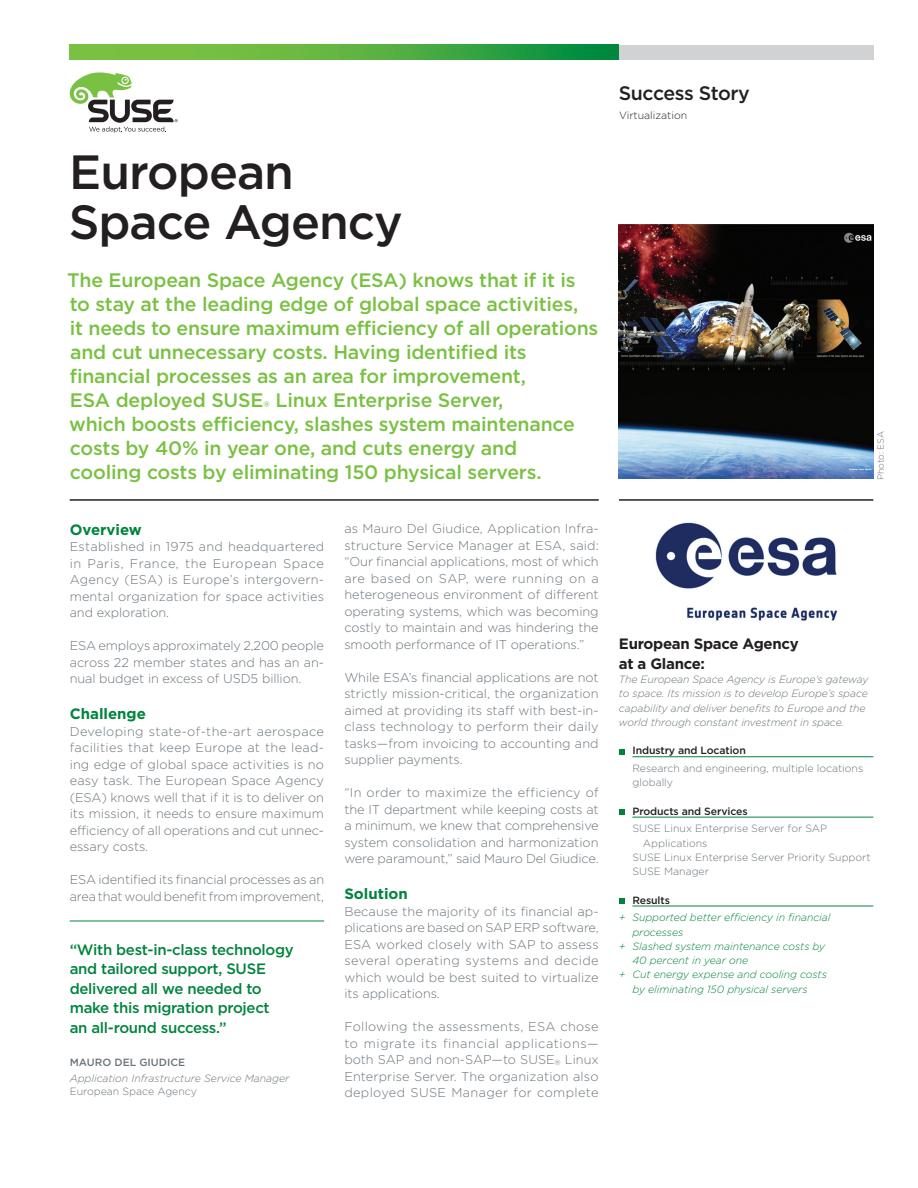
<style>
.page{position:relative;width:918px;height:1188px;background:#fff}
.page>*{position:absolute;margin:0;border:0;box-sizing:border-box;transform-origin:0 0}
.headline_32_33-black{font:500 48px/49.5px "Gotham";letter-spacing:-.02em;color:#231f20}
.intro1_bold_13_16{font:500 19.5px/24px "Gotham";letter-spacing:-.01em;color:#79c142}
.name_-_collateral_pi{font:500 19.5px "Gotham";letter-spacing:-.02em;color:#231f20}
.subhead1_10_13{font:500 15px/19.5px "Gotham";letter-spacing:-.02em;color:#00843d}
.subhead_10_13-black{font:700 15px/19.5px "Gotham";letter-spacing:-.02em;color:#231f20}
.subhead_10_13-green{font:700 15px "Gotham";color:#00843d}
.body1{font:300 12.75px/16.5px "Gotham";letter-spacing:-.005em;color:#6a747b;text-align:justify}
.caption_7_9_5_italic{font:italic 300 10.5px/14.2px "Gotham";letter-spacing:-.005em;color:#6a747b}
.caption_7_9_5_italic-2{font:italic 300 10.5px/14.2px "Gotham";letter-spacing:-.005em;color:#00843d}
.caption_7_9_5-grey{font:300 10.5px/14.2px "Gotham";color:#6a747b}
.caption_7_9_5_rule_b{font:500 10.5px "Gotham";letter-spacing:-.01em;color:#231f20}
.subhead2_7_5_11{font:italic 300 10.5px "Gotham";color:#6a747b}
.subhead2_7_5_11-2{font:300 10.5px "Gotham";color:#6a747b}
.quote_name_7_11-grey{font:500 10.5px "Gotham";color:#6a747b}
.caption_7pt{font:300 10.5px "Gotham";color:#231f20}
.body1-2{font:300 9px "Gotham";letter-spacing:-.015em;color:#6a747b}
.intro1_bold_13_16-2{font:500 7.8px "Gotham";color:#79c142}
.s1{font-size:7.5px}
</style>
<div class="page">
<hr style="left:70px;top:499px;width:529px;height:2px;background:#231f20">
<hr style="left:619px;top:499px;width:254px;height:2px;background:#231f20">
<img style="left:619px;top:225px;width:254px;height:254px">
<div style="left:619px;top:45px;width:254px;height:14px;background:#d1d2d4"></div>
<svg style="left:70px;top:45px;width:549px;height:14px;background:#50ae41"></svg>
<svg style="left:69px;top:72px;width:109px;height:61px"></svg>
<hr style="left:70px;top:921px;width:254px;height:1px;background:#00843d">
<hr style="left:632px;top:756px;width:241px;height:1px;background:#00843d">
<hr style="left:632px;top:817px;width:241px;height:1px;background:#00843d">
<hr style="left:632px;top:906px;width:241px;height:1px;background:#00843d">
<svg style="left:619px;top:749px;width:5px;height:5px"></svg>
<svg style="left:619px;top:810px;width:5px;height:5px"></svg>
<svg style="left:619px;top:899px;width:5px;height:5px"></svg>
<img style="left:655px;top:522px;width:183px;height:99px">
<p class="headline_32_33-black" style="left:69px;top:147px;width:335px">European<br>Space Agency</p>
<p class="intro1_bold_13_16" style="left:67px;top:268px;width:533px">The European Space Agency (ESA) knows that if it is to stay at the leading edge of global space activities,<br>it needs to ensure maximum efficiency of all operations and cut unnecessary costs. Having identified its financial processes as an area for improvement,<br>ESA deployed SUSE</p>
<p class="intro1_bold_13_16" style="left:69px;top:388px;width:507px;text-indent:206px">Linux Enterprise Server,<br>which boosts efficiency, slashes system maintenance costs by 40% in year one, and cuts energy and cooling costs by eliminating 150 physical servers.</p>
<p class="intro1_bold_13_16-2" style="left:263px;top:400px;width:8px">®</p>
<p class="subhead_10_13-green" style="left:70px;top:521px;width:74px">Overview</p>
<p class="body1" style="left:70px;top:538px;width:256px">Established in 1975 and headquartered in Paris, France, the European Space Agency (ESA) is Europe’s intergovern&shy;mental organization for space activities and exploration.</p>
<p class="body1" style="left:70px;top:637px;width:256px">ESA employs approximately 2,200 people across 22 member states and has an an&shy;nual budget in excess of USD5 billion.</p>
<p class="subhead_10_13-green" style="left:70px;top:705px;width:78px">Challenge</p>
<p class="body1" style="left:70px;top:723px;width:256px">Developing state-of-the-art aerospace facilities that keep Europe at the lead&shy;ing edge of global space activities is no easy task. The European Space Agency (ESA) knows well that if it is to deliver on its mission, it needs to ensure maximum efficiency of all operations and cut unnec&shy;essary costs.</p>
<p class="body1" style="left:70px;top:871px;width:256px">ESA identified its financial processes as an area that would benefit from improvement,</p>
<p class="subhead1_10_13" style="left:70px;top:939px;width:226px">“With best-in-class technology and tailored support, SUSE delivered all we needed to make this migration project<br>an all-round success.”</p>
<p class="quote_name_7_11-grey" style="left:70px;top:1056px;width:117px">MAURO DEL GIUDICE</p>
<p class="subhead2_7_5_11" style="left:70px;top:1073px;width:221px">Application Infrastructure Service Manager</p>
<p class="subhead2_7_5_11-2" style="left:70px;top:1085px;width:129px">European Space Agency</p>
<p class="body1" style="left:344px;top:520px;width:256px;text-align:left">as Mauro Del Giudice, Application Infra&shy;structure Service Manager at ESA, said: “Our financial applications, most of which are based on SAP, were running on a heterogeneous environment of different operating systems, which was becoming costly to maintain and was hindering the smooth performance of IT operations.”</p>
<p class="body1" style="left:344px;top:669px;width:256px">While ESA’s financial applications are not strictly mission-critical, the organization aimed at providing its staff with best-in&shy;class technology to perform their daily tasks—from invoicing to accounting and supplier payments.</p>
<p class="body1" style="left:344px;top:784px;width:256px">“In order to maximize the efficiency of the IT department while keeping costs at a minimum, we knew that comprehensive system consolidation and harmonization were paramount,” said Mauro Del Giudice.</p>
<p class="subhead_10_13-green" style="left:344px;top:885px;width:65px">Solution</p>
<p class="body1" style="left:344px;top:903px;width:256px">Because the majority of its financial ap&shy;plications are based on SAP ERP software, ESA worked closely with SAP to assess several operating systems and decide which would be best suited to virtualize its applications.</p>
<p class="body1" style="left:344px;top:1018px;width:256px">Following the assessments, ESA chose to migrate its financial applications— both SAP and non-SAP—to SUSE<span class="s1">®</span> Linux Enterprise Server. The organization also deployed SUSE Manager for complete</p>
<p class="name_-_collateral_pi" style="left:619px;top:82px;width:133px">Success Story</p>
<p class="caption_7pt" style="left:619px;top:110px;width:70px">Virtualization</p>
<p class="body1-2" style="left:876px;top:480px;width:50px;rotate:-90deg">Photo: ESA</p>
<p class="subhead_10_13-black" style="left:619px;top:634px;width:181px">European Space Agency at a Glance:</p>
<p class="caption_7_9_5_italic" style="left:619px;top:672px;width:251px">The European Space Agency is Europe’s gateway to space. Its mission is to develop Europe’s space capability and deliver benefits to Europe and the world through constant investment in space.</p>
<p class="caption_7_9_5_rule_b" style="left:632px;top:745px;width:115px">Industry and Location</p>
<p class="caption_7_9_5-grey" style="left:632px;top:761px;width:232px">Research and engineering, multiple locations globally</p>
<p class="caption_7_9_5_rule_b" style="left:632px;top:805px;width:117px">Products and Services</p>
<p class="caption_7_9_5-grey" style="left:643px;top:821px;width:186px;text-indent:-10px">SUSE Linux Enterprise Server for SAP<br>Applications</p>
<p class="caption_7_9_5-grey" style="left:632px;top:850px;width:240px">SUSE Linux Enterprise Server Priority Support</p>
<p class="caption_7_9_5-grey" style="left:632px;top:864px;width:78px">SUSE Manager</p>
<p class="caption_7_9_5_rule_b" style="left:632px;top:894px;width:39px">Results</p>
<p class="caption_7_9_5_italic-2" style="left:632px;top:910px;width:199px;text-indent:-14px">+ Supported better efficiency in financial processes</p>
<p class="caption_7_9_5_italic-2" style="left:632px;top:939px;width:194px;text-indent:-14px">+ Slashed system maintenance costs by<br>40 percent in year one</p>
<p class="caption_7_9_5_italic-2" style="left:619px;top:967px;width:209px;text-align:center">+ Cut energy expense and cooling costs by eliminating 150 physical servers</p>
</div>
